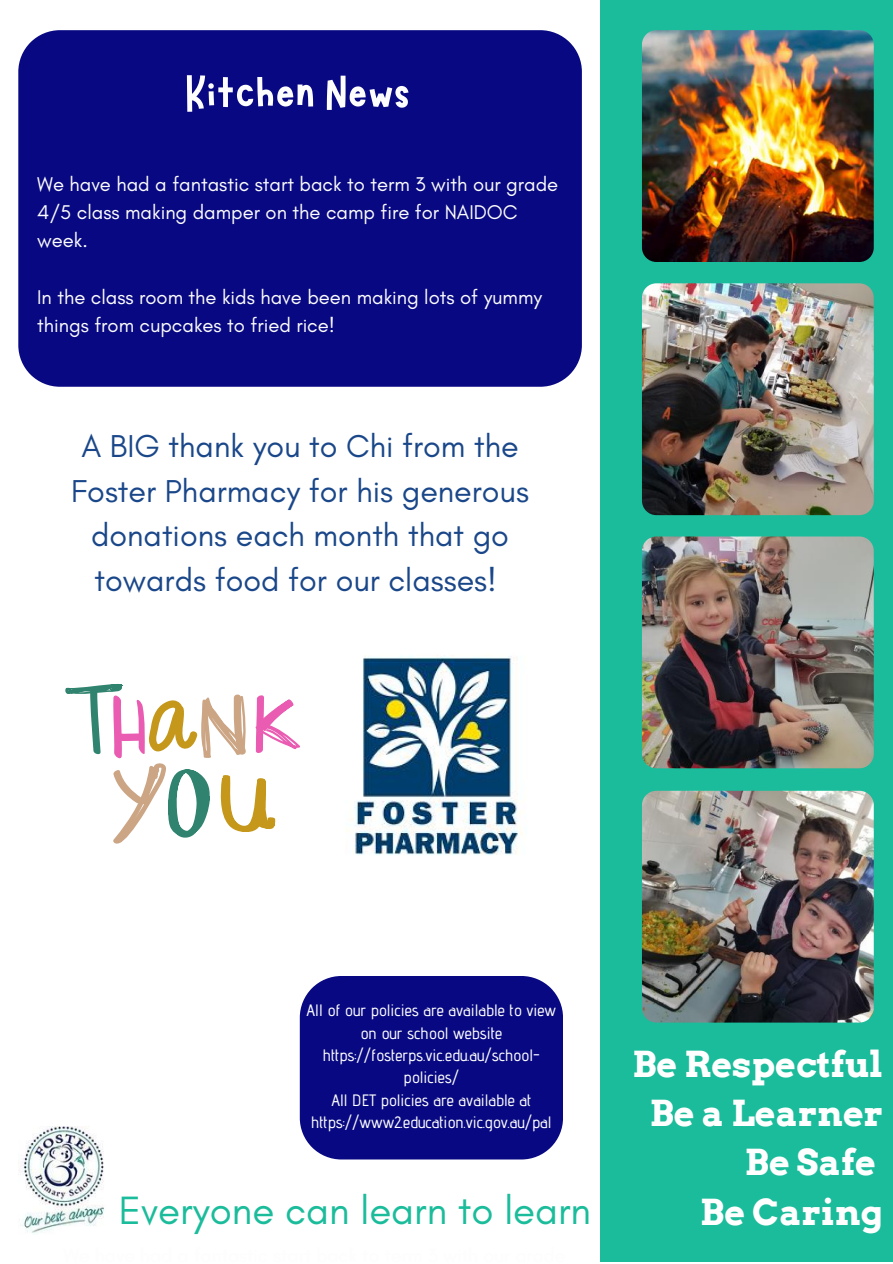
<style>
.page{position:relative;width:893px;height:1264px;background:#fff}
.page>*{position:absolute;margin:0;border:0;box-sizing:border-box;transform-origin:0 0}
.t1{font:51px "Marykate";color:#fdfdfd}
.t2{font:40.2px "Glacial Indifference";color:#1bbc9b}
.t3{font:700 35.85px/49.2px "Arvo";color:#fff;text-align:right}
.t4{font:32.25px/45px "Glacial Indifference";color:#1a4789;text-align:center}
.t5{font:20.25px/28px "Glacial Indifference";color:#fdfdfd}
.t6{font:500 16.5px/22.5px "Advent Pro";color:#fdfdfd;text-align:center}
</style>
<div class="page">
<div style="left:600px;top:0;width:292px;height:1261px;background:#1bbc9b"></div>
<img style="left:642px;top:30px;width:231px;height:232px;border-radius:14px">
<img style="left:642px;top:536px;width:231px;height:232px;border-radius:14px">
<div style="left:18px;top:30px;width:564px;height:357px;background:#080982"></div>
<img style="left:642px;top:283px;width:231px;height:232px;border-radius:14px">
<img style="left:18px;top:1126px;width:86px;height:107px">
<img style="left:642px;top:790px;width:231px;height:232px;border-radius:14px">
<img style="left:347px;top:655px;width:176px;height:200px">
<svg style="left:65px;top:684px;width:235px;height:159px"></svg>
<div style="left:300px;top:976px;width:263px;height:183px;background:#080982"></div>
<h1 class="t1" style="left:185px;top:60px;width:227px">Kitchen News</h1>
<p class="t5" style="left:37px;top:170px;width:522px">We have had a fantastic start back to term 3 with our grade<br>4/5 class making damper on the camp fire for NAIDOC week.</p>
<p class="t5" style="left:37px;top:282px;width:506px">In the class room the kids have been making lots of yummy things from cupcakes to fried rice!</p>
<h3 class="t4" style="left:71px;top:423px;width:459px">A BIG thank you to Chi from the<br>Foster Pharmacy for his generous donations each month that go towards food for our classes!</h3>
<p class="t6" style="left:306px;top:998px;width:251px">All of our policies are available to view on our school website https://fosterps.vic.edu.au/school&shy;policies/<br>All DET policies are available at https://www2.education.vic.gov.au/pal</p>
<h3 class="t3" style="left:632px;top:1039px;width:252px">Be Respectful<br>Be a Learner<br>Be Safe</h3>
<h2 class="t2" style="left:119px;top:1185px;width:474px">Everyone can learn to learn</h2>
<h3 class="t3" style="left:700px;top:1187px;width:184px">Be Caring</h3>
</div>
